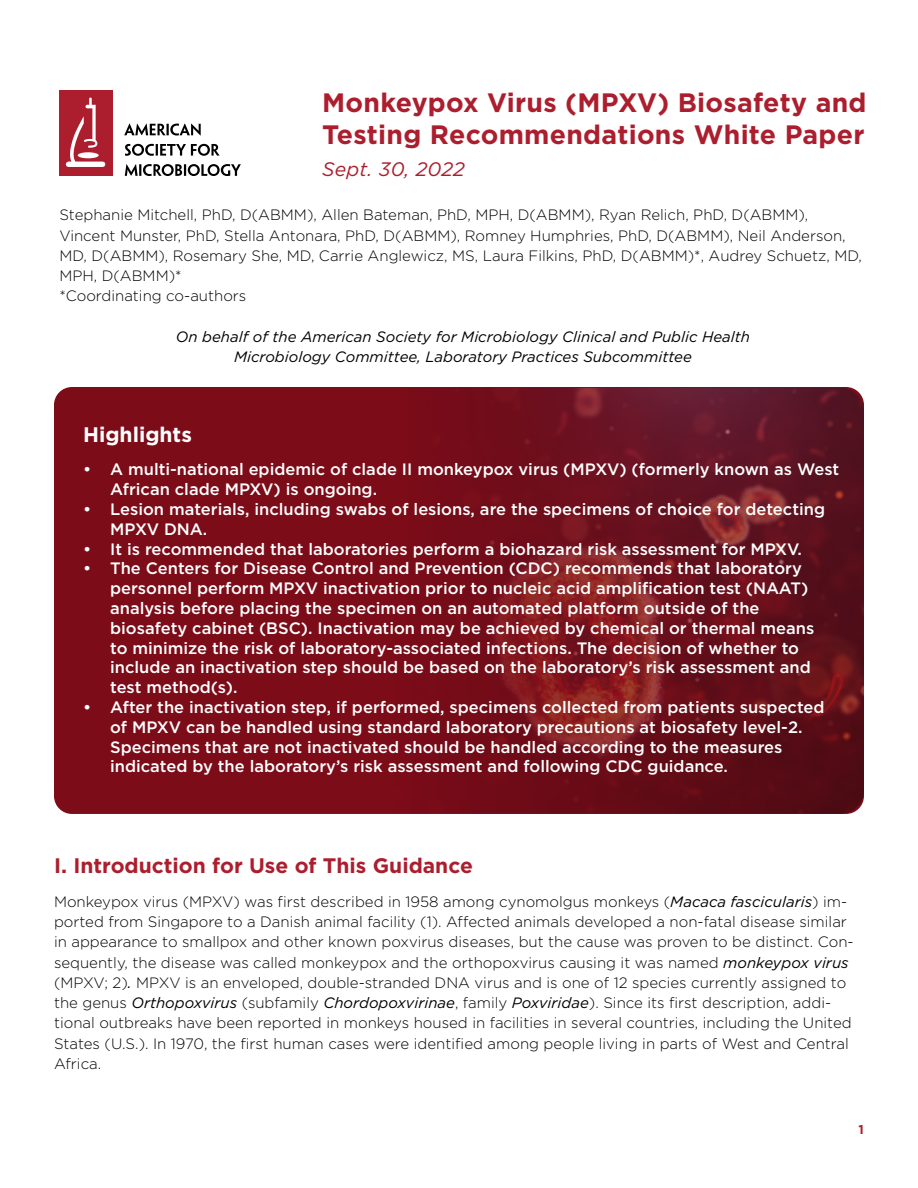
<style>
.page{position:relative;width:918px;height:1188px;background:#fff}
.page>*{position:absolute;margin:0;border:0;box-sizing:border-box;transform-origin:0 0}
.t1{font:700 26.55px/32px "Gotham";letter-spacing:.01em;color:#ac1e2d}
.t2{font:700 21px "Gotham";color:#ac1e2d}
.t3{font:700 21px "Gotham";color:#fff}
.t4{font:italic 19.5px "Gotham";letter-spacing:.01em;color:#ac1e2d}
.t5{font:500 16.5px/19.8px "Gotham";color:#fff}
.t6{font:300 15px/20.2px "Gotham";color:#000}
.t7{font:italic 15px/20.2px "Gotham";color:#000;text-align:center}
.t8{font:700 12.75px "Gotham";color:#ac1e2d}
.s1{font-weight:400;font-style:italic}
</style>
<div class="page">
<div style="left:59px;top:90px;width:54px;height:86px;background:#ac1e2d"></div>
<svg style="left:66px;top:98px;width:39px;height:69px"></svg>
<svg style="left:124px;top:124px;width:77px;height:12px"></svg>
<svg style="left:125px;top:144px;width:95px;height:12px"></svg>
<svg style="left:125px;top:164px;width:116px;height:12px"></svg>
<div style="left:54px;top:387px;width:810px;height:427px;background:#7d0c19;border-radius:18px"></div>
<img style="left:469px;top:388px;width:395px;height:426px">
<h1 class="t1" style="left:322px;top:86px;width:546px">Monkeypox Virus (MPXV) Biosafety and<br>Testing Recommendations White Paper</h1>
<h3 class="t4" style="left:322px;top:158px;width:144px">Sept. 30, 2022</h3>
<p class="t6" style="left:59px;top:205px;width:804px">Stephanie Mitchell, PhD, D(ABMM), Allen Bateman, PhD, MPH, D(ABMM), Ryan Relich, PhD, D(ABMM), Vincent Munster, PhD, Stella Antonara, PhD, D(ABMM), Romney Humphries, PhD, D(ABMM), Neil Anderson, MD, D(ABMM), Rosemary She, MD, Carrie Anglewicz, MS, Laura Filkins, PhD, D(ABMM)*, Audrey Schuetz, MD, MPH, D(ABMM)*<br>*Coordinating co-authors</p>
<p class="t7" style="left:176px;top:327px;width:576px">On behalf of the American Society for Microbiology Clinical and Public Health<br>Microbiology Committee, Laboratory Practices Subcommittee</p>
<h2 class="t3" style="left:83px;top:422px;width:110px">Highlights</h2>
<p class="t5" style="left:110px;top:459px;width:731px;text-indent:-27px">• A multi-national epidemic of clade II monkeypox virus (MPXV) (formerly known as West<br>African clade MPXV) is ongoing.</p>
<p class="t5" style="left:110px;top:499px;width:716px;text-indent:-27px">• Lesion materials, including swabs of lesions, are the specimens of choice for detecting<br>MPXV DNA.</p>
<p class="t5" style="left:83px;top:539px;width:720px">• It is recommended that laboratories perform a biohazard risk assessment for MPXV.</p>
<p class="t5" style="left:110px;top:558px;width:706px;text-indent:-27px">• The Centers for Disease Control and Prevention (CDC) recommends that laboratory personnel perform MPXV inactivation prior to nucleic acid amplification test (NAAT) analysis before placing the specimen on an automated platform outside of the biosafety cabinet (BSC). Inactivation may be achieved by chemical or thermal means to minimize the risk of laboratory-associated infections. The decision of whether to include an inactivation step should be based on the laboratory’s risk assessment and test method(s).</p>
<p class="t5" style="left:110px;top:697px;width:716px;text-indent:-27px">• After the inactivation step, if performed, specimens collected from patients suspected of MPXV can be handled using standard laboratory precautions at biosafety level-2.<br>Specimens that are not inactivated should be handled according to the measures indicated by the laboratory’s risk assessment and following CDC guidance.</p>
<h2 class="t2" style="left:54px;top:853px;width:420px">I. Introduction for Use of This Guidance</h2>
<p class="t6" style="left:54px;top:891px;width:801px">Monkeypox virus (MPXV) was first described in 1958 among cynomolgus monkeys (<span class="s1">Macaca fascicularis</span>) im&shy;ported from Singapore to a Danish animal facility (1). Affected animals developed a non-fatal disease similar in appearance to smallpox and other known poxvirus diseases, but the cause was proven to be distinct. Con&shy;sequently, the disease was called monkeypox and the orthopoxvirus causing it was named <span class="s1">monkeypox virus </span>(MPXV; 2)<span class="s1">.</span> MPXV is an enveloped, double-stranded DNA virus and is one of 12 species currently assigned to the genus <span class="s1">Orthopoxvirus</span> (subfamily <span class="s1">Chordopoxvirinae</span>, family <span class="s1">Poxviridae</span>). Since its first description, addi&shy;tional outbreaks have been reported in monkeys housed in facilities in several countries, including the United States (U.S.). In 1970, the first human cases were identified among people living in parts of West and Central Africa.</p>
<p class="t8" style="left:859px;top:1122px;width:7px">1</p>
</div>
